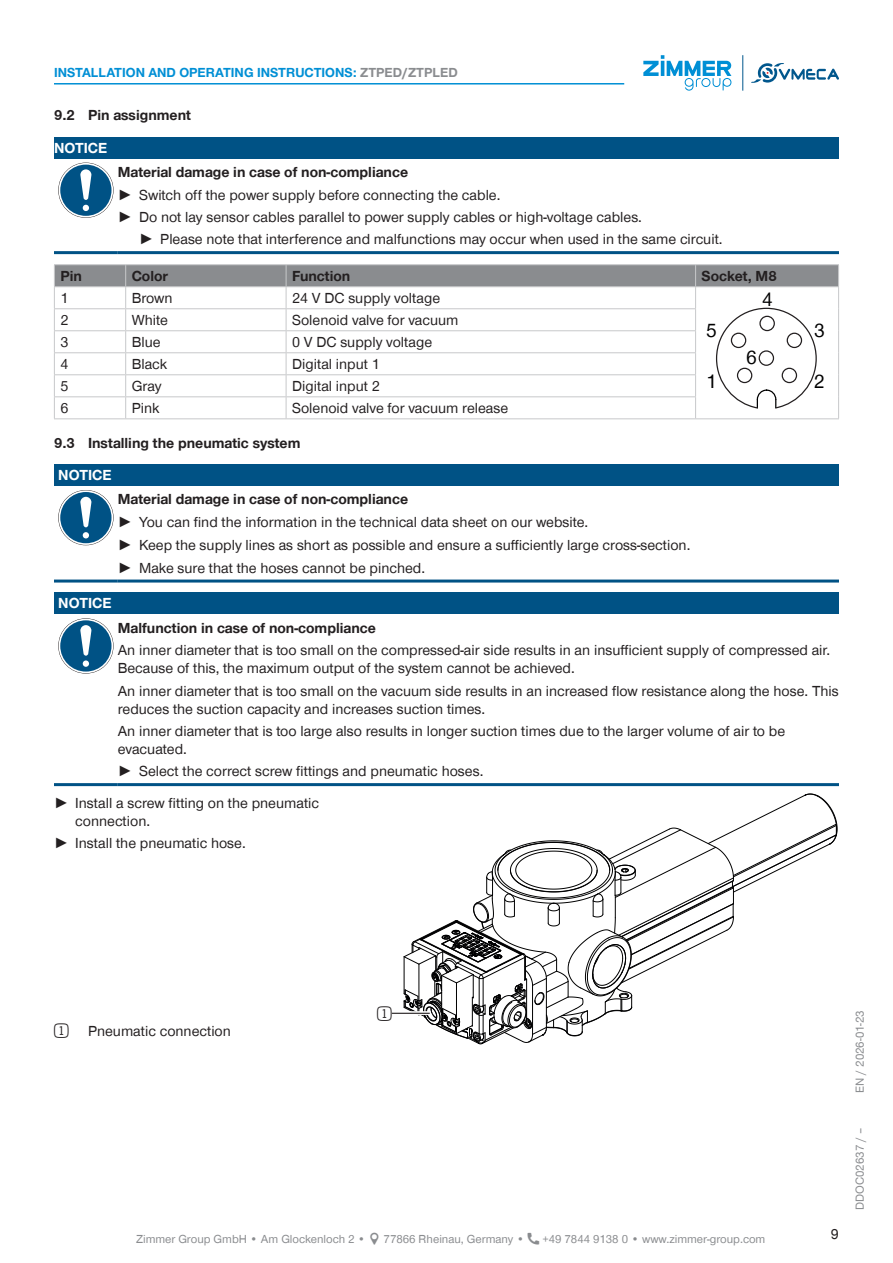
<style>
.page{position:relative;width:893px;height:1263px;background:#fff}
.page>*{position:absolute;margin:0;border:0;box-sizing:border-box;transform-origin:0 0}
.t1{font:24.15px "Double Digits Super Square";color:#231f20}
.t2{font:24px "Double Digits Super Square";color:#231f20}
.t3{font:20.1px "Zimmer Group Sans Global";color:#000001}
.CB_AF_TD-Text{font:15px/18px "Zimmer Group Sans Global";color:#231f20}
.CB_AF_TD-Text-2{font:700 15px "Zimmer Group Sans Global";color:#231f20}
.t4{font:700 15px "Zimmer Group Sans";color:#231f20}
.CB_AF_TD-Signalwort{font:700 15px "Zimmer Group Sans Global";color:#fff}
.t5{font:15px "Zimmer Group Sans";color:#231f20}
.t6{font:700 13.5px "Zimmer Group Sans Global";color:#008fd5}
.t7{font:12px "Zimmer Group Sans Global";color:#8a8c8f}
.t8{font:12px "Zimmer Group Sans";color:#8a8c8f}
.s1{color:#8a8c8f}
.s2{font-family:"Zimmer Group Sans"}
</style>
<div class="page">
<svg style="left:643px;top:55px;width:88px;height:36px"></svg>
<hr style="left:742px;top:55px;width:1px;height:36px;background:#01578d">
<svg style="left:751px;top:63px;width:88px;height:20px"></svg>
<hr style="left:54px;top:83px;width:570px;height:2px;background:#008fd5">
<div style="left:54px;top:137px;width:785px;height:21px;background:#005285"></div>
<hr style="left:54px;top:251px;width:64px;height:3px;background:#005285">
<hr style="left:118px;top:251px;width:721px;height:3px;background:#005285">
<svg style="left:58px;top:163px;width:56px;height:55px"></svg>
<svg style="left:59px;top:163px;width:54px;height:54px"></svg>
<div style="left:60px;top:165px;width:52px;height:51px;background:#005285;border-radius:50%"></div>
<svg style="left:80px;top:169px;width:11px;height:42px"></svg>
<hr style="left:54px;top:264px;width:72px;height:1px;background:#c7c8ca">
<hr style="left:126px;top:264px;width:160px;height:1px;background:#c7c8ca">
<hr style="left:286px;top:264px;width:410px;height:1px;background:#c7c8ca">
<hr style="left:696px;top:264px;width:143px;height:1px;background:#c7c8ca">
<hr style="left:54px;top:418px;width:72px;height:1px;background:#c7c8ca">
<hr style="left:126px;top:418px;width:160px;height:1px;background:#c7c8ca">
<hr style="left:286px;top:418px;width:410px;height:1px;background:#c7c8ca">
<hr style="left:696px;top:418px;width:143px;height:1px;background:#c7c8ca">
<svg style="left:54px;top:265px;width:785px;height:153px"></svg>
<div style="left:54px;top:464px;width:785px;height:22px;background:#005285"></div>
<hr style="left:54px;top:579px;width:64px;height:3px;background:#005285">
<hr style="left:118px;top:579px;width:721px;height:3px;background:#005285">
<svg style="left:58px;top:490px;width:56px;height:55px"></svg>
<svg style="left:59px;top:490px;width:54px;height:55px"></svg>
<div style="left:60px;top:492px;width:52px;height:51px;background:#005285;border-radius:50%"></div>
<svg style="left:80px;top:497px;width:11px;height:41px"></svg>
<div style="left:54px;top:593px;width:785px;height:21px;background:#005285"></div>
<hr style="left:54px;top:783px;width:64px;height:3px;background:#005285">
<hr style="left:118px;top:783px;width:721px;height:3px;background:#005285">
<svg style="left:58px;top:618px;width:56px;height:56px"></svg>
<svg style="left:59px;top:619px;width:54px;height:54px"></svg>
<div style="left:60px;top:620px;width:52px;height:51px;background:#005285;border-radius:50%"></div>
<div style="left:83px;top:660px;width:6px;height:7px;background:#fff;border-radius:50%"></div>
<svg style="left:80px;top:625px;width:11px;height:31px"></svg>
<svg style="left:403px;top:793px;width:435px;height:252px"></svg>
<svg style="left:392px;top:1011px;width:38px;height:4px"></svg>
<hr style="left:392px;top:1013px;width:38px;height:1px;background:#231f20">
<p class="t6" style="left:54px;top:65px;width:405px">INSTALLATION AND OPERATING INSTRUCTIONS: <span class="s1">ZTPED/ZTPLED</span></p>
<p class="t4" style="left:54px;top:105px;width:139px">9.2 Pin assignment</p>
<p class="CB_AF_TD-Signalwort" style="left:54px;top:139px;width:55px">NOTICE</p>
<p class="CB_AF_TD-Text-2" style="left:118px;top:163px;width:292px">Material damage in case of non-compliance</p>
<p class="CB_AF_TD-Text" style="left:118px;top:185px;width:384px"><span class="s2">►</span> Switch off the power supply before connecting the cable.</p>
<p class="CB_AF_TD-Text" style="left:118px;top:208px;width:526px"><span class="s2">►</span> Do not lay sensor cables parallel to power supply cables or high-voltage cables.</p>
<p class="CB_AF_TD-Text" style="left:139px;top:230px;width:585px"><span class="s2">►</span> Please note that interference and malfunctions may occur when used in the same circuit.</p>
<p class="CB_AF_TD-Text-2" style="left:60px;top:267px;width:23px">Pin</p>
<p class="CB_AF_TD-Text-2" style="left:132px;top:267px;width:38px">Color</p>
<p class="CB_AF_TD-Text-2" style="left:292px;top:267px;width:60px">Function</p>
<p class="CB_AF_TD-Text-2" style="left:702px;top:267px;width:77px">Socket, M8</p>
<p class="CB_AF_TD-Text" style="left:60px;top:289px;width:9px">1</p>
<p class="CB_AF_TD-Text" style="left:132px;top:289px;width:42px">Brown</p>
<p class="CB_AF_TD-Text" style="left:292px;top:289px;width:150px">24 V DC supply voltage</p>
<p class="t3" style="left:762px;top:287px;width:12px">4</p>
<p class="CB_AF_TD-Text" style="left:60px;top:311px;width:9px">2</p>
<p class="CB_AF_TD-Text" style="left:132px;top:311px;width:38px">White</p>
<p class="CB_AF_TD-Text" style="left:292px;top:311px;width:168px">Solenoid valve for vacuum</p>
<p class="CB_AF_TD-Text" style="left:60px;top:333px;width:9px">3</p>
<p class="CB_AF_TD-Text" style="left:132px;top:333px;width:30px">Blue</p>
<p class="CB_AF_TD-Text" style="left:292px;top:333px;width:142px">0 V DC supply voltage</p>
<p class="CB_AF_TD-Text" style="left:60px;top:355px;width:9px">4</p>
<p class="CB_AF_TD-Text" style="left:132px;top:355px;width:37px">Black</p>
<p class="CB_AF_TD-Text" style="left:292px;top:355px;width:89px">Digital input 1</p>
<p class="CB_AF_TD-Text" style="left:60px;top:377px;width:9px">5</p>
<p class="CB_AF_TD-Text" style="left:132px;top:377px;width:31px">Gray</p>
<p class="CB_AF_TD-Text" style="left:292px;top:377px;width:89px">Digital input 2</p>
<p class="CB_AF_TD-Text" style="left:60px;top:399px;width:9px">6</p>
<p class="CB_AF_TD-Text" style="left:132px;top:399px;width:29px">Pink</p>
<p class="CB_AF_TD-Text" style="left:292px;top:399px;width:218px">Solenoid valve for vacuum release</p>
<p class="t4" style="left:54px;top:433px;width:248px">9.3 Installing the pneumatic system</p>
<p class="CB_AF_TD-Signalwort" style="left:58px;top:466px;width:55px">NOTICE</p>
<p class="CB_AF_TD-Text-2" style="left:118px;top:490px;width:292px">Material damage in case of non-compliance</p>
<p class="CB_AF_TD-Text" style="left:118px;top:513px;width:472px"><span class="s2">►</span> You can find the information in the technical data sheet on our website.</p>
<p class="CB_AF_TD-Text" style="left:118px;top:536px;width:574px"><span class="s2">►</span> Keep the supply lines as short as possible and ensure a sufficiently large cross-section.</p>
<p class="CB_AF_TD-Text" style="left:118px;top:558px;width:309px"><span class="s2">►</span> Make sure that the hoses cannot be pinched.</p>
<p class="CB_AF_TD-Signalwort" style="left:58px;top:594px;width:55px">NOTICE</p>
<p class="CB_AF_TD-Text-2" style="left:118px;top:619px;width:260px">Malfunction in case of non-compliance</p>
<p class="CB_AF_TD-Text" style="left:118px;top:641px;width:714px">An inner diameter that is too small on the compressed-air side results in an insufficient supply of compressed air.<br>Because of this, the maximum output of the system cannot be achieved.</p>
<p class="CB_AF_TD-Text" style="left:118px;top:681px;width:722px">An inner diameter that is too small on the vacuum side results in an increased flow resistance along the hose. This reduces the suction capacity and increases suction times.</p>
<p class="CB_AF_TD-Text" style="left:118px;top:722px;width:669px">An inner diameter that is too large also results in longer suction times due to the larger volume of air to be evacuated.</p>
<p class="CB_AF_TD-Text" style="left:118px;top:762px;width:367px"><span class="s2">►</span> Select the correct screw fittings and pneumatic hoses.</p>
<p class="CB_AF_TD-Text" style="left:75px;top:794px;width:245px;text-indent:-21px"><span class="s2">►</span> Install a screw fitting on the pneumatic connection.</p>
<p class="CB_AF_TD-Text" style="left:54px;top:834px;width:193px"><span class="s2">►</span> Install the pneumatic hose.</p>
<p class="t3" style="left:814px;top:319px;width:12px">3</p>
<p class="t3" style="left:706px;top:319px;width:12px">5</p>
<p class="t3" style="left:746px;top:345px;width:12px">6</p>
<p class="t3" style="left:706px;top:369px;width:12px">1</p>
<p class="t3" style="left:814px;top:369px;width:12px">2</p>
<p class="t2" style="left:54px;top:1020px;width:20px">1</p>
<p class="CB_AF_TD-Text" style="left:88px;top:1022px;width:144px">Pneumatic connection</p>
<p class="t1" style="left:377px;top:1003px;width:20px">1</p>
<p class="t7" style="left:136px;top:1232px;width:231px">Zimmer Group GmbH • Am Glockenloch 2 •</p>
<p class="t7" style="left:384px;top:1232px;width:142px">77866 Rheinau, Germany •</p>
<p class="t7" style="left:542px;top:1232px;width:225px">+49 7844 9138 0 • www.zimmer-group.com</p>
<p class="t5" style="left:831px;top:1224px;width:9px">9</p>
<p class="t8" style="left:852px;top:1093px;width:84px;rotate:-90deg">EN / 2026-01-23</p>
<p class="t8" style="left:852px;top:1210px;width:84px;rotate:-90deg">DDOC02637 / –</p>
</div>
